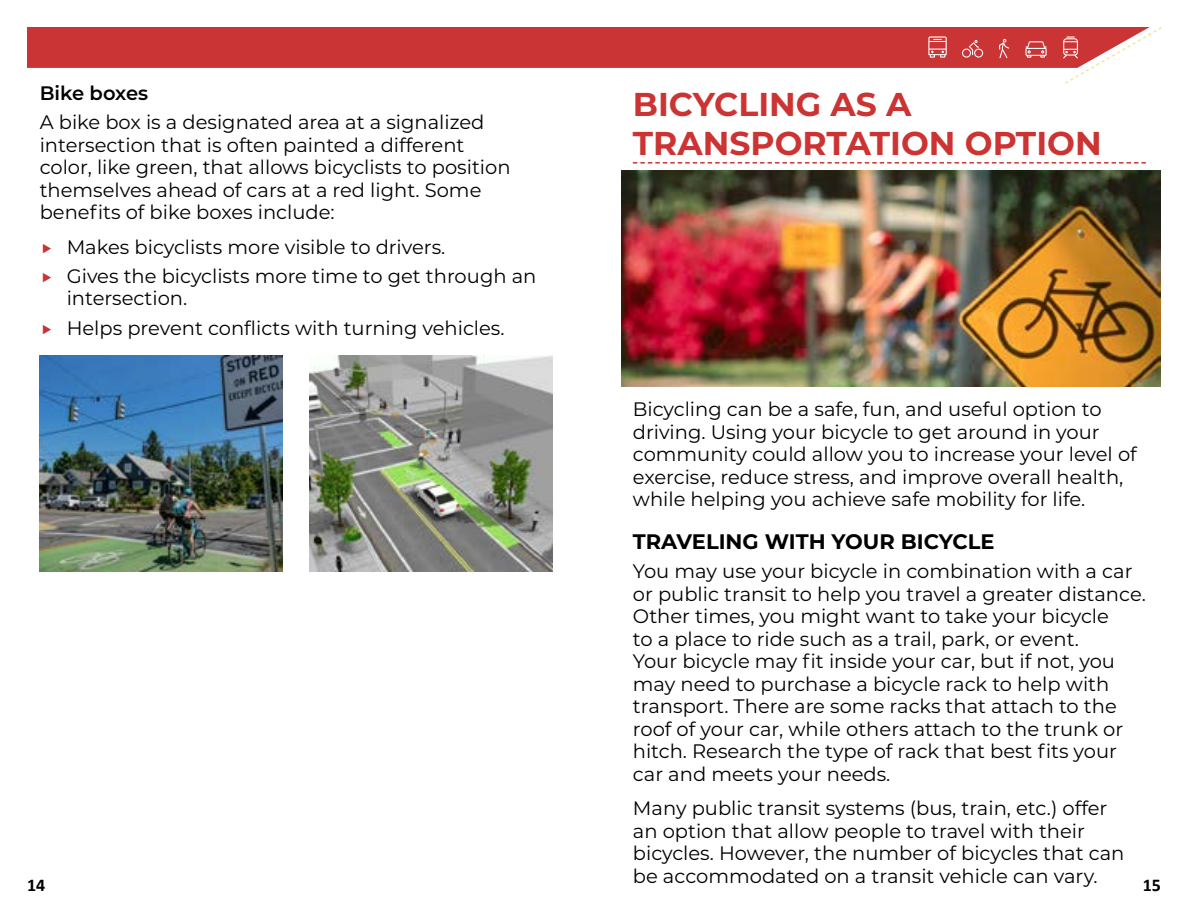
<style>
.page{position:relative;width:1188px;height:918px;background:#fff}
.page>*{position:absolute;margin:0;border:0;box-sizing:border-box;transform-origin:0 0}
.t1{font:700 33px/39.6px "Montserrat";color:#cb3433}
.t2{font:700 21px "Montserrat";color:#000}
.t3{font:19.5px/22.5px "Montserrat";color:#000}
.t4{font:600 19.5px "Montserrat";color:#000}
.t5{font:700 18px "Calibri";color:#000}
</style>
<div class="page">
<div style="left:27px;top:27px;width:1036px;height:41px;background:#ca3435"></div>
<svg style="left:928px;top:36px;width:19px;height:22px"></svg>
<svg style="left:1026px;top:41px;width:21px;height:17px"></svg>
<svg style="left:962px;top:40px;width:21px;height:18px"></svg>
<svg style="left:999px;top:39px;width:10px;height:19px"></svg>
<svg style="left:1063px;top:27px;width:99px;height:57px"></svg>
<img style="left:621px;top:170px;width:540px;height:216px">
<svg style="left:633px;top:162px;width:513px;height:2px"></svg>
<img style="left:40px;top:355px;width:243px;height:216px">
<img style="left:310px;top:355px;width:243px;height:216px">
<p class="t4" style="left:40px;top:79px;width:110px">Bike boxes</p>
<p class="t3" style="left:40px;top:110px;width:472px">A bike box is a designated area at a signalized intersection that is often painted a different color, like green, that allows bicyclists to position themselves ahead of cars at a red light. Some benefits of bike boxes include:</p>
<p class="t3" style="left:67px;top:231px;width:471px;line-height:29.2px">Makes bicyclists more visible to drivers.<br>Gives the bicyclists more time to get through an</p>
<p class="t3" style="left:67px;top:283px;width:439px;line-height:29.2px">intersection.<br>Helps prevent conflicts with turning vehicles.</p>
<h1 class="t1" style="left:633px;top:83px;width:470px">BICYCLING AS A<br>TRANSPORTATION OPTION</h1>
<p class="t3" style="left:633px;top:397px;width:505px">Bicycling can be a safe, fun, and useful option to driving. Using your bicycle to get around in your community could allow you to increase your level of exercise, reduce stress, and improve overall health, while helping you achieve safe mobility for life.</p>
<p class="t2" style="left:633px;top:526px;width:363px">TRAVELING WITH YOUR BICYCLE</p>
<p class="t3" style="left:633px;top:559px;width:515px">You may use your bicycle in combination with a car or public transit to help you travel a greater distance.<br>Other times, you might want to take your bicycle<br>to a place to ride such as a trail, park, or event.<br>Your bicycle may fit inside your car, but if not, you may need to purchase a bicycle rack to help with transport. There are some racks that attach to the roof of your car, while others attach to the trunk or hitch. Research the type of rack that best fits your car and meets your needs.</p>
<p class="t3" style="left:633px;top:796px;width:493px">Many public transit systems (bus, train, etc.) offer an option that allow people to travel with their bicycles. However, the number of bicycles that can be accommodated on a transit vehicle can vary.</p>
<p class="t5" style="left:27px;top:872px;width:20px">14</p>
<p class="t5" style="left:1143px;top:872px;width:20px">15</p>
</div>
